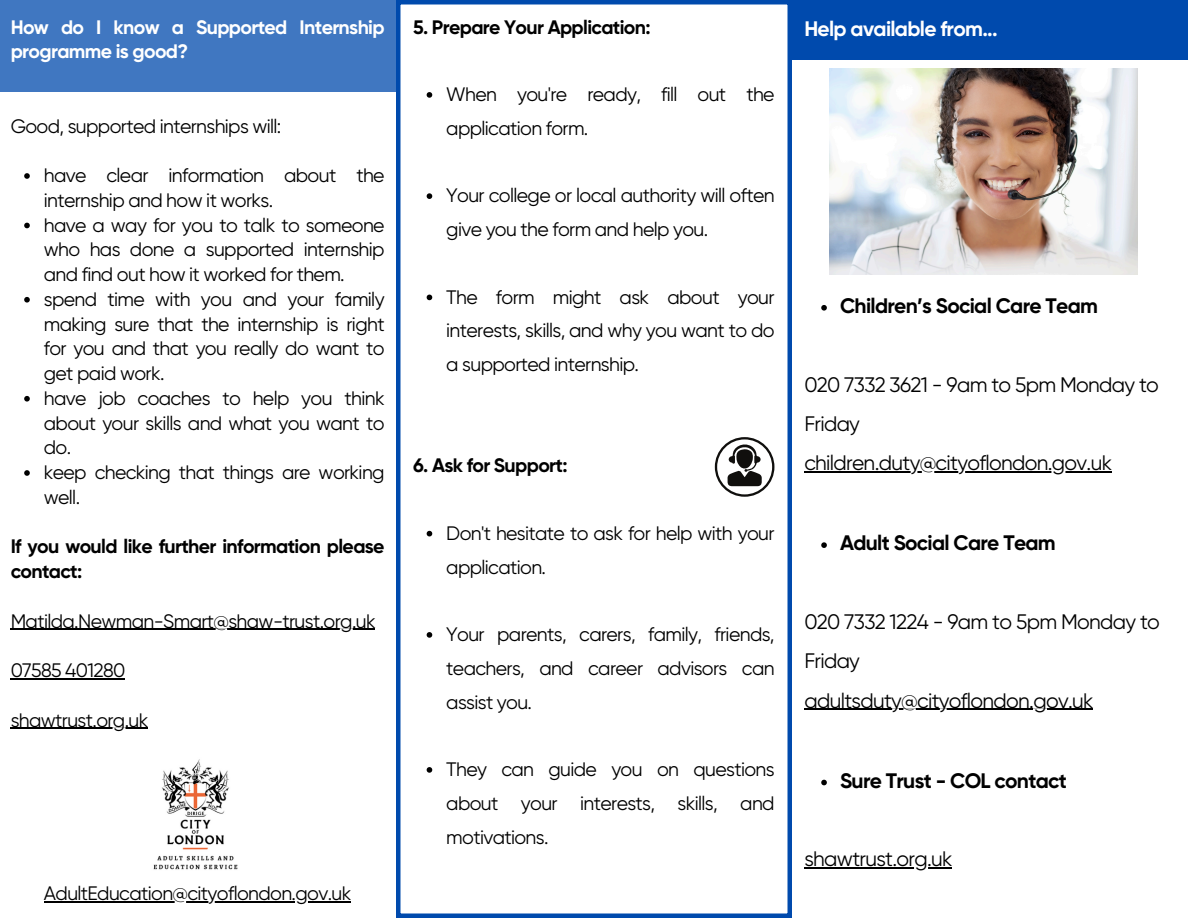
<style>
.page{position:relative;width:1188px;height:918px;background:#fff}
.page>*{position:absolute;margin:0;border:0;box-sizing:border-box;transform-origin:0 0}
.t1{font:21px/39.3px "Gilroy";letter-spacing:-.035em;color:#000}
.t2{font:700 21px "Gilroy";letter-spacing:-.035em;color:#000}
.t3{font:700 21px "Gilroy";letter-spacing:-.035em;color:#fff}
.t4{font:19.5px/24.8px "Gilroy";letter-spacing:-.035em;color:#000;text-align:justify}
.t5{font:700 19.5px/24.8px "Gilroy";letter-spacing:-.035em;color:#000}
.t6{font:700 19.5px/24.8px "Gilroy";letter-spacing:-.035em;color:#fff}
</style>
<div class="page">
<svg style="left:396px;top:0;width:396px;height:918px"></svg>
<div style="left:0;top:0;width:395px;height:92px;background:#4077c1"></div>
<svg style="left:24px;top:173px;width:6px;height:6px"></svg>
<svg style="left:24px;top:223px;width:6px;height:5px"></svg>
<svg style="left:24px;top:297px;width:6px;height:6px"></svg>
<svg style="left:24px;top:396px;width:6px;height:6px"></svg>
<svg style="left:24px;top:470px;width:6px;height:6px"></svg>
<hr style="left:11px;top:629px;width:364px;height:1px;background:#000">
<hr style="left:11px;top:678px;width:114px;height:1px;background:#000">
<hr style="left:11px;top:728px;width:137px;height:1px;background:#000">
<hr style="left:44px;top:901px;width:307px;height:1px;background:#000">
<img style="left:153px;top:759px;width:85px;height:111px">
<svg style="left:427px;top:92px;width:5px;height:6px"></svg>
<svg style="left:427px;top:193px;width:5px;height:6px"></svg>
<svg style="left:427px;top:295px;width:5px;height:5px"></svg>
<svg style="left:427px;top:531px;width:5px;height:5px"></svg>
<svg style="left:427px;top:632px;width:5px;height:6px"></svg>
<svg style="left:427px;top:767px;width:5px;height:6px"></svg>
<svg style="left:715px;top:437px;width:59px;height:60px"></svg>
<div style="left:792px;top:0;width:396px;height:60px;background:#004aad"></div>
<svg style="left:821px;top:305px;width:6px;height:6px"></svg>
<hr style="left:804px;top:471px;width:307px;height:2px;background:#000">
<svg style="left:821px;top:542px;width:6px;height:6px"></svg>
<hr style="left:804px;top:709px;width:289px;height:1px;background:#000">
<svg style="left:821px;top:780px;width:6px;height:5px"></svg>
<hr style="left:804px;top:867px;width:148px;height:2px;background:#000">
<img style="left:829px;top:69px;width:309px;height:205px">
<h1 class="t6" style="left:11px;top:15px;width:375px">How do I know a Supported Internship programme is good?</h1>
<p class="t4" style="left:11px;top:114px;width:272px">Good, supported internships will:</p>
<p class="t4" style="left:44px;top:163px;width:342px">have clear information about the internship and how it works.</p>
<p class="t4" style="left:44px;top:213px;width:342px">have a way for you to talk to someone who has done a supported internship and find out how it worked for them.</p>
<p class="t4" style="left:44px;top:287px;width:342px">spend time with you and your family making sure that the internship is right for you and that you really do want to get paid work.</p>
<p class="t4" style="left:44px;top:386px;width:342px">have job coaches to help you think about your skills and what you want to do.</p>
<p class="t4" style="left:44px;top:460px;width:342px">keep checking that things are working well.</p>
<h1 class="t5" style="left:11px;top:534px;width:375px">If you would like further information please contact:</h1>
<p class="t4" style="left:11px;top:609px;width:367px">Matilda.Newman-Smart@shaw-trust.org.uk</p>
<p class="t4" style="left:11px;top:658px;width:116px">07585 401280</p>
<p class="t4" style="left:11px;top:708px;width:139px">shawtrust.org.uk</p>
<p class="t4" style="left:44px;top:881px;width:309px">AdultEducation@cityoflondon.gov.uk</p>
<p class="t5" style="left:413px;top:15px;width:239px">5. Prepare Your Application:</p>
<h1 class="t4" style="left:446px;top:78px;width:330px;line-height:33.8px">When you're ready, fill out the application form.</h1>
<p class="t4" style="left:446px;top:179px;width:330px;line-height:33.8px">Your college or local authority will often give you the form and help you.</p>
<p class="t4" style="left:446px;top:280px;width:330px;line-height:33.8px">The form might ask about your interests, skills, and why you want to do a supported internship.</p>
<p class="t5" style="left:413px;top:453px;width:156px">6. Ask for Support:</p>
<h1 class="t4" style="left:446px;top:516px;width:330px;line-height:33.8px">Don't hesitate to ask for help with your application.</h1>
<p class="t4" style="left:446px;top:618px;width:330px;line-height:33.8px">Your parents, carers, family, friends, teachers, and career advisors can assist you.</p>
<p class="t4" style="left:446px;top:753px;width:330px;line-height:33.8px">They can guide you on questions about your interests, skills, and motivations.</p>
<p class="t3" style="left:804px;top:16px;width:195px">Help available from...</p>
<p class="t2" style="left:840px;top:293px;width:260px">Children’s Social Care Team</p>
<h1 class="t1" style="left:804px;top:365px;width:356px">020 7332 3621 - 9am to 5pm Monday to<br>Friday</h1>
<p class="t1" style="left:804px;top:444px;width:309px">children.duty@cityoflondon.gov.uk</p>
<p class="t2" style="left:840px;top:530px;width:217px">Adult Social Care Team</p>
<p class="t1" style="left:804px;top:602px;width:357px">020 7332 1224 - 9am to 5pm Monday to<br>Friday</p>
<p class="t1" style="left:804px;top:681px;width:291px">adultsduty@cityoflondon.gov.uk</p>
<p class="t2" style="left:840px;top:768px;width:228px">Sure Trust - COL contact</p>
<p class="t1" style="left:804px;top:840px;width:150px">shawtrust.org.uk</p>
</div>
